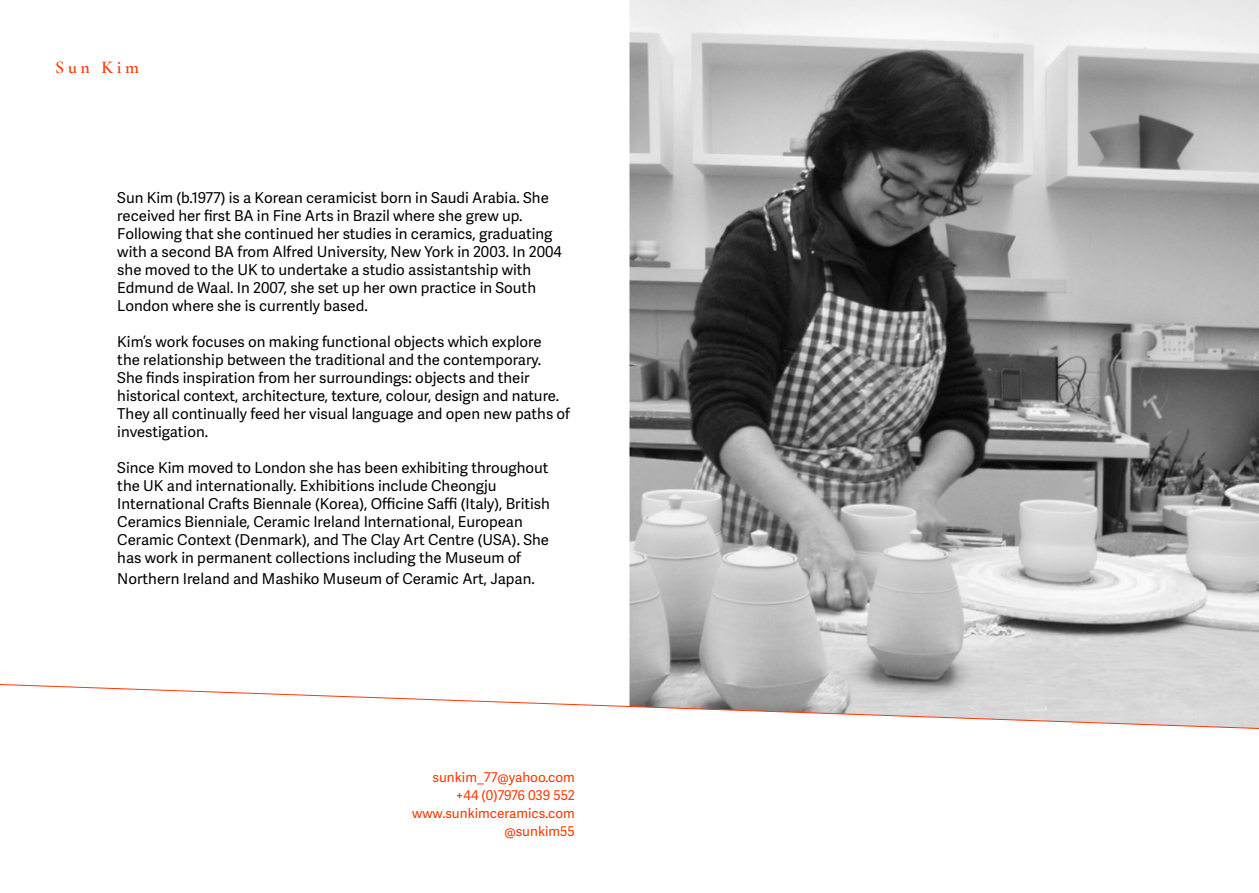
<style>
.page{position:relative;width:1259px;height:893px;background:#fff}
.page>*{position:absolute;margin:0;border:0;box-sizing:border-box;transform-origin:0 0}
.t1{font:600 18px "Cormorant Garamond";letter-spacing:.2em;color:#ff3700}
.t2{font:15px/18px "Adelle Sans";color:#000}
.t3{font:13.5px/18px "Adelle Sans";color:#ff3700;text-align:right}
</style>
<div class="page">
<img style="left:629px;top:0;width:630px;height:683px">
<svg style="left:0;top:683px;width:1259px;height:46px"></svg>
<p class="t1" style="left:55px;top:56px;width:85px">Sun Kim</p>
<p class="t2" style="left:117px;top:189px;width:446px">Sun Kim (b.1977) is a Korean ceramicist born in Saudi Arabia. She received her first BA in Fine Arts in Brazil where she grew up.<br>Following that she continued her studies in ceramics, graduating with a second BA from Alfred University, New York in 2003. In 2004 she moved to the UK to undertake a studio assistantship with Edmund de Waal. In 2007, she set up her own practice in South London where she is currently based.</p>
<p class="t2" style="left:117px;top:333px;width:454px">Kim’s work focuses on making functional objects which explore<br>the relationship between the traditional and the contemporary.<br>She finds inspiration from her surroundings: objects and their historical context, architecture, texture, colour, design and nature.<br>They all continually feed her visual language and open new paths of investigation.</p>
<p class="t2" style="left:117px;top:459px;width:434px">Since Kim moved to London she has been exhibiting throughout the UK and internationally. Exhibitions include Cheongju International Crafts Biennale (Korea), Officine Saffi (Italy), British Ceramics Bienniale, Ceramic Ireland International, European Ceramic Context (Denmark), and The Clay Art Centre (USA). She has work in permanent collections including the Museum of</p>
<p class="t2" style="left:117px;top:570px;width:419px">Northern Ireland and Mashiko Museum of Ceramic Art, Japan.</p>
<p class="t3" style="left:412px;top:769px;width:164px">sunkim_77@yahoo.com +44 (0)7976 039 552 www.sunkimceramics.com @sunkim55</p>
</div>
